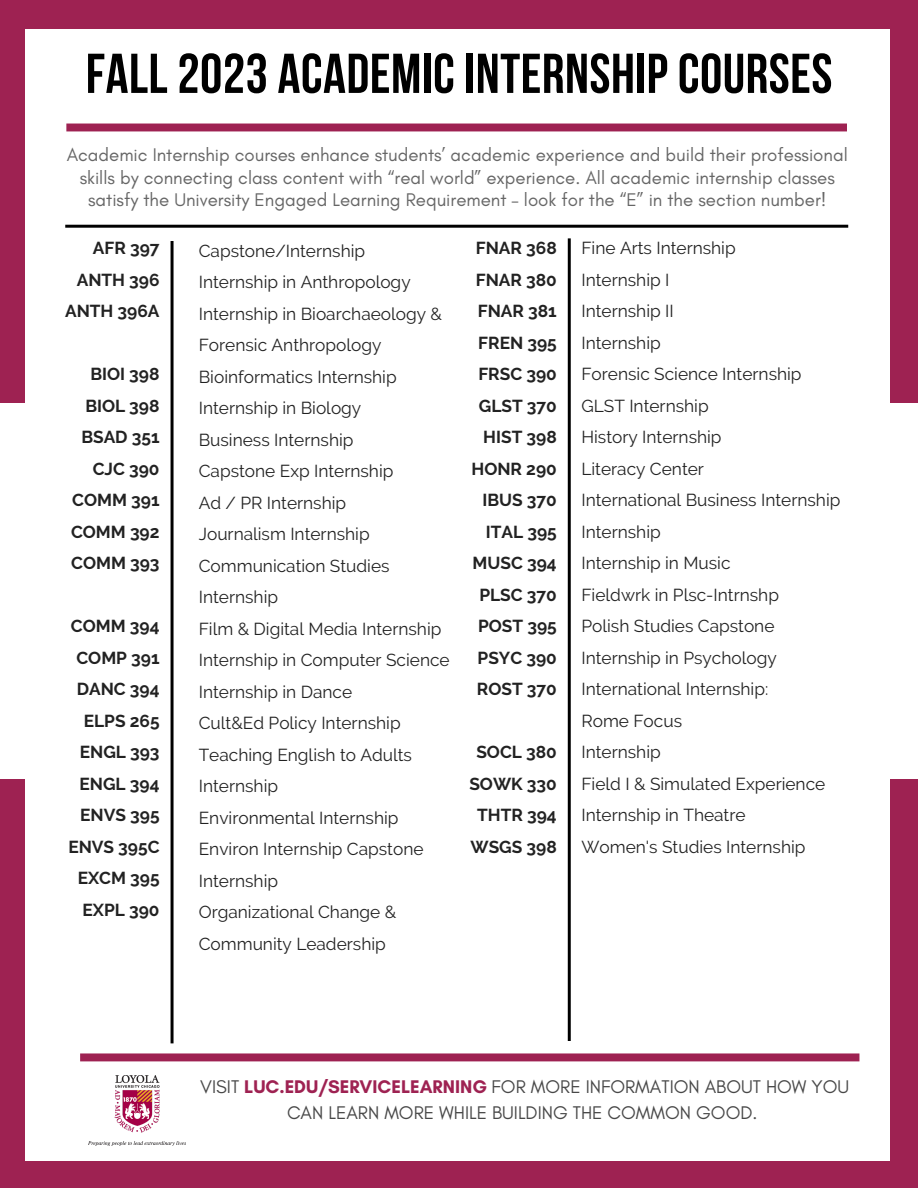
<style>
.page{position:relative;width:918px;height:1188px;background:#fff}
.page>*{position:absolute;margin:0;border:0;box-sizing:border-box;transform-origin:0 0}
.t1{font:700 55.95px "Bebas Neue";letter-spacing:.01em;color:#000}
.t2{font:18.75px/22.5px "Glacial Indifference";color:#666;text-align:center}
.t3{font:18.75px/25.8px "Glacial Indifference";color:#484848;text-align:center}
.t4{font:17.25px/31.5px "Raleway";color:#222}
.t5{font:700 17.25px/31.5px "Raleway";color:#222;text-align:right}
.s1{font-weight:700;color:#9e2252}
</style>
<div class="page">
<div style="left:0;top:0;width:918px;height:403px;background:#9e2252"></div>
<div style="left:0;top:780px;width:918px;height:408px;background:#9e2252"></div>
<div style="left:26px;top:29px;width:864px;height:1132px;background:#fff"></div>
<div style="left:66px;top:124px;width:781px;height:7px;background:#9e2252"></div>
<svg style="left:80px;top:1053px;width:779px;height:8px;background:#a32f5c"></svg>
<img style="left:89px;top:1075px;width:96px;height:70px">
<svg style="left:65px;top:225px;width:783px;height:3px;background:#191919"></svg>
<svg style="left:171px;top:241px;width:3px;height:802px;background:#272727"></svg>
<svg style="left:568px;top:239px;width:3px;height:802px;background:#131313"></svg>
<h1 class="t1" style="left:86px;top:51px;width:748px">FALL 2023 ACADEMIC INTERNSHIP COURSES</h1>
<p class="t2" style="left:67px;top:144px;width:783px">Academic Internship courses enhance students’ academic experience and build their professional skills by connecting class content with “real world” experience. All academic internship classes satisfy the University Engaged Learning Requirement – look for the “E” in the section number!</p>
<p class="t5" style="left:472px;top:232px;width:87px">FNAR 368<br>FNAR 380<br>FNAR 381<br>FREN 395<br>FRSC 390<br>GLST 370<br>HIST 398<br>HONR 290<br>IBUS 370<br>ITAL 395<br>MUSC 394<br>PLSC 370<br>POST 395<br>PSYC 390<br>ROST 370</p>
<p class="t4" style="left:581px;top:232px;width:261px">Fine Arts Internship<br>Internship I<br>Internship II<br>Internship<br>Forensic Science Internship<br>GLST Internship<br>History Internship<br>Literacy Center<br>International Business Internship<br>Internship<br>Internship in Music<br>Fieldwrk in Plsc-Intrnshp<br>Polish Studies Capstone<br>Internship in Psychology<br>International Internship:<br>Rome Focus<br>Internship<br>Field I &amp; Simulated Experience<br>Internship in Theatre<br>Women's Studies Internship</p>
<p class="t5" style="left:65px;top:232px;width:96px">AFR 397<br>ANTH 396<br>ANTH 396A</p>
<p class="t4" style="left:199px;top:235px;width:252px">Capstone/Internship<br>Internship in Anthropology<br>Internship in Bioarchaeology &amp;<br>Forensic Anthropology<br>Bioinformatics Internship<br>Internship in Biology<br>Business Internship<br>Capstone Exp Internship<br>Ad / PR Internship<br>Journalism Internship<br>Communication Studies<br>Internship<br>Film &amp; Digital Media Internship<br>Internship in Computer Science<br>Internship in Dance<br>Cult&amp;Ed Policy Internship<br>Teaching English to Adults<br>Internship<br>Environmental Internship<br>Environ Internship Capstone<br>Internship<br>Organizational Change &amp;<br>Community Leadership</p>
<p class="t5" style="left:71px;top:358px;width:90px">BIOI 398<br>BIOL 398<br>BSAD 351<br>CJC 390<br>COMM 391<br>COMM 392<br>COMM 393</p>
<p class="t5" style="left:68px;top:610px;width:93px">COMM 394<br>COMP 391<br>DANC 394<br>ELPS 265<br>ENGL 393<br>ENGL 394<br>ENVS 395<br>ENVS 395C<br>EXCM 395<br>EXPL 390</p>
<p class="t5" style="left:469px;top:736px;width:89px;text-align:center">SOCL 380<br>SOWK 330<br>THTR 394<br>WSGS 398</p>
<p class="t3" style="left:200px;top:1073px;width:651px">VISIT <span class="s1">LUC.EDU/SERVICELEARNING</span> FOR MORE INFORMATION ABOUT HOW YOU<br>CAN LEARN MORE WHILE BUILDING THE COMMON GOOD.</p>
</div>
